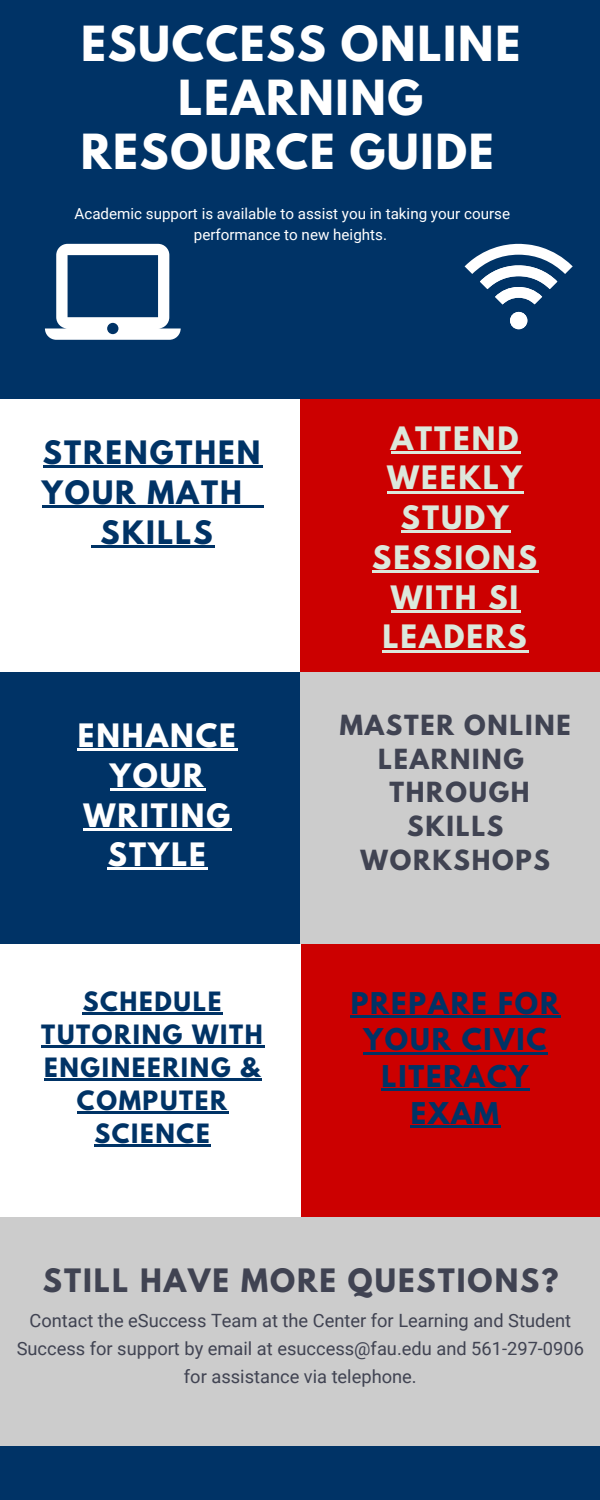
<style>
.page{position:relative;width:600px;height:1500px;background:#036}
.page>*{position:absolute;margin:0;border:0;box-sizing:border-box;transform-origin:0 0}
.t1{font:700 42.9px "League Spartan";letter-spacing:.04em;color:#fff}
.t2{font:700 28.6px/39.8px "League Spartan";letter-spacing:.07em;color:#dce8dc;text-align:center}
.t3{font:700 28.6px "League Spartan";letter-spacing:.07em;color:#036}
.t4{font:700 28.6px/39.8px "League Spartan";letter-spacing:.07em;color:#fff;text-align:center}
.t5{font:700 28.6px "League Spartan";letter-spacing:.07em;color:#404352}
.t6{font:700 26.6px/36.8px "League Spartan";letter-spacing:.07em;color:#036;text-align:center}
.t7{font:700 24.6px/33.8px "League Spartan";letter-spacing:.07em;color:#404352;text-align:center}
.t8{font:700 23.6px/33px "League Spartan";letter-spacing:.07em;color:#036;text-align:center}
.t9{font:18.3px/27.8px "Roboto";color:#404352;text-align:center}
.t10{font:15.2px/21.1px "Roboto";color:#fff;text-align:center}
</style>
<div class="page">
<div style="left:301px;top:672px;width:299px;height:273px;background:#ccc"></div>
<div style="left:0;top:399px;width:574px;height:273px;background:#fff"></div>
<div style="left:169px;top:944px;width:431px;height:273px;background:#c00"></div>
<div style="left:301px;top:399px;width:299px;height:273px;background:#c00"></div>
<div style="left:0;top:944px;width:301px;height:273px;background:#fff"></div>
<hr style="left:78px;top:749px;width:160px;height:2px;background:#fff">
<hr style="left:110px;top:788px;width:96px;height:3px;background:#fff">
<hr style="left:84px;top:828px;width:148px;height:2px;background:#fff">
<hr style="left:108px;top:868px;width:100px;height:2px;background:#fff">
<hr style="left:43px;top:466px;width:219px;height:2px;background:#036">
<hr style="left:42px;top:505px;width:202px;height:3px;background:#036">
<hr style="left:244px;top:505px;width:19px;height:3px;background:#036">
<svg style="left:91px;top:545px;width:10px;height:2px"></svg>
<hr style="left:101px;top:545px;width:114px;height:2px;background:#036">
<hr style="left:391px;top:451px;width:130px;height:2px;background:#dce8dc">
<hr style="left:387px;top:491px;width:137px;height:2px;background:#dce8dc">
<hr style="left:401px;top:531px;width:109px;height:2px;background:#dce8dc">
<hr style="left:372px;top:570px;width:167px;height:3px;background:#dce8dc">
<hr style="left:391px;top:610px;width:129px;height:2px;background:#dce8dc">
<hr style="left:382px;top:650px;width:147px;height:2px;background:#dce8dc">
<hr style="left:351px;top:1015px;width:210px;height:2px;background:#036">
<hr style="left:364px;top:1052px;width:184px;height:2px;background:#036">
<hr style="left:382px;top:1089px;width:148px;height:2px;background:#036">
<hr style="left:411px;top:1125px;width:90px;height:3px;background:#036">
<hr style="left:83px;top:1012px;width:140px;height:3px;background:#036">
<hr style="left:41px;top:1045px;width:223px;height:3px;background:#036">
<hr style="left:44px;top:1078px;width:218px;height:3px;background:#036">
<hr style="left:77px;top:1111px;width:152px;height:3px;background:#036">
<hr style="left:94px;top:1144px;width:117px;height:3px;background:#036">
<div style="left:0;top:1217px;width:600px;height:229px;background:#ccc"></div>
<svg style="left:45px;top:244px;width:136px;height:96px"></svg>
<svg style="left:465px;top:244px;width:108px;height:85px"></svg>
<div style="left:510px;top:312px;width:17px;height:17px;background:#fff;border-radius:50%"></div>
<p class="t1" style="left:81px;top:23px;width:441px">ESUCCESS ONLINE</p>
<p class="t1" style="left:178px;top:77px;width:246px">LEARNING</p>
<p class="t1" style="left:81px;top:131px;width:414px">RESOURCE GUIDE</p>
<p class="t10" style="left:75px;top:203px;width:437px">Academic support is available to assist you in taking your course performance to new heights.</p>
<p class="t3" style="left:43px;top:438px;width:219px">STRENGTHEN</p>
<p class="t3" style="left:42px;top:478px;width:201px">YOUR MATH</p>
<p class="t3" style="left:101px;top:518px;width:114px">SKILLS</p>
<p class="t4" style="left:78px;top:719px;width:160px">ENHANCE<br>YOUR<br>WRITING<br>STYLE</p>
<p class="t8" style="left:41px;top:988px;width:223px">SCHEDULE<br>TUTORING WITH<br>ENGINEERING &amp;<br>COMPUTER<br>SCIENCE</p>
<p class="t2" style="left:372px;top:422px;width:166px">ATTEND<br>WEEKLY<br>STUDY<br>SESSIONS<br>WITH SI<br>LEADERS</p>
<p class="t7" style="left:340px;top:711px;width:232px">MASTER ONLINE<br>LEARNING<br>THROUGH<br>SKILLS<br>WORKSHOPS</p>
<p class="t6" style="left:351px;top:988px;width:210px">PREPARE FOR<br>YOUR CIVIC<br>LITERACY<br>EXAM</p>
<p class="t5" style="left:43px;top:1267px;width:517px">STILL HAVE MORE QUESTIONS?</p>
<p class="t9" style="left:17px;top:1307px;width:569px">Contact the eSuccess Team at the Center for Learning and Student<br>Success for support by email at esuccess@fau.edu and 561-297-0906 for assistance via telephone.</p>
</div>
